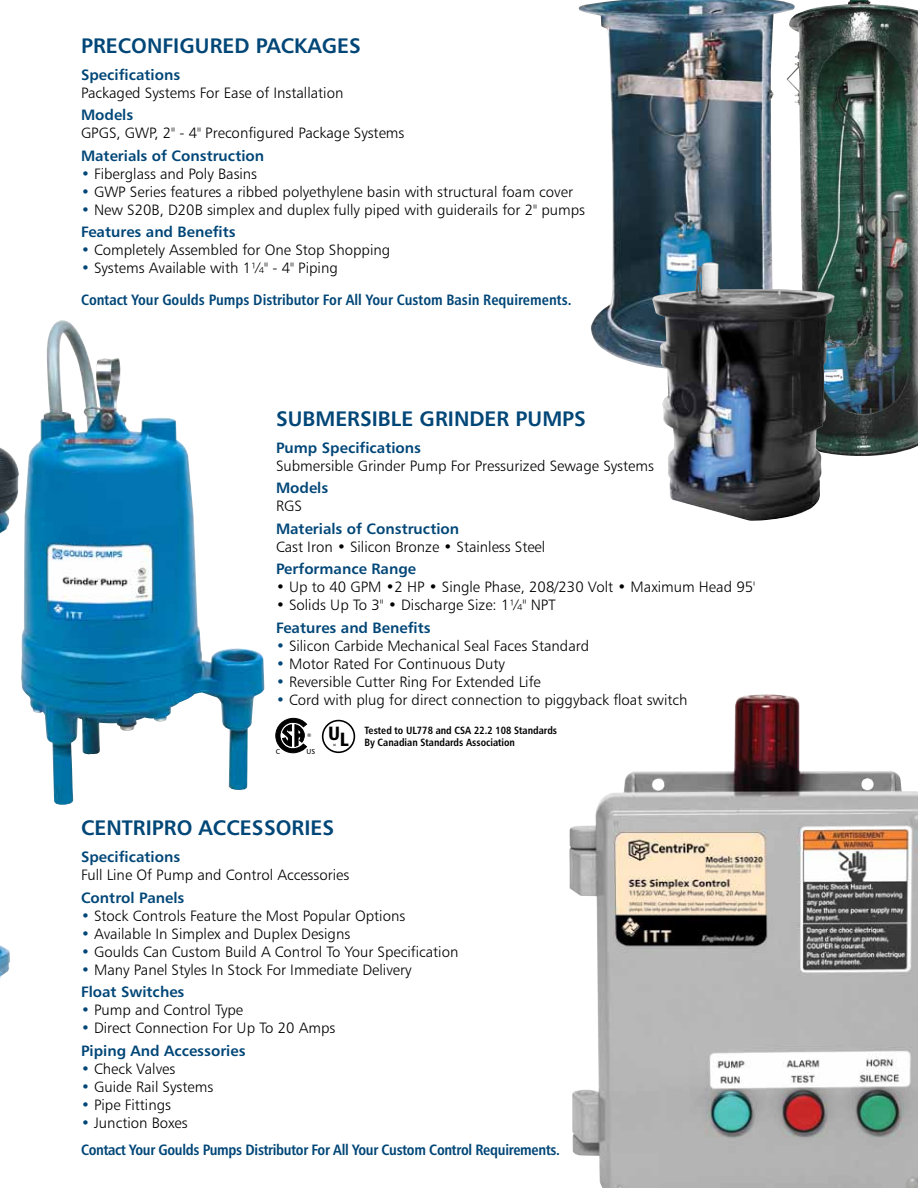
<style>
.page{position:relative;width:918px;height:1188px;background:#fff}
.page>*{position:absolute;margin:0;border:0;box-sizing:border-box;transform-origin:0 0}
.t1{font:21px "Humanist 777 BT Bold B";color:#004677}
.t2{font:19.2px "Humanist 777 BT Black Condensed B";color:#000}
.t3{font:15px "Humanist 777 BT Light B";color:#000}
.t4{font:15px "Humanist 777 BT Bold B";color:#004677}
.t5{font:15px "Humanist 777 BT Bold Condensed B";letter-spacing:-.02em;color:#004677}
.t6{font:15px "Humanist 777 BT Bold Condensed B";color:#004677}
.t7{font:10.5px/12.6px "Humanist 777 BT Bold Condensed B";color:#000}
.t8{font:7.2px "Humanist 777 BT Roman B";color:#000}
.t9{font:5.1px "Humanist 777 BT Roman B";color:#000}
.t10{font:4.8px "Humanist 777 BT Bold Condensed B";color:#000}
.s1{color:#004677}
</style>
<div class="page">
<div style="left:322px;top:720px;width:33px;height:33px;border:2px solid #000;border-radius:50%"></div>
<img style="left:0;top:945px;width:10px;height:34px">
<img style="left:21px;top:320px;width:243px;height:485px">
<img style="left:0;top:447px;width:19px;height:86px">
<img style="left:578px;top:0;width:208px;height:367px">
<img style="left:786px;top:0;width:132px;height:456px">
<img style="left:652px;top:262px;width:183px;height:259px">
<img style="left:569px;top:694px;width:349px;height:494px">
<svg style="left:276px;top:718px;width:31px;height:35px"></svg>
<h1 class="t1" style="left:81px;top:32px;width:255px">Preconfigured Packages</h1>
<p class="t4" style="left:81px;top:65px;width:101px">Specifications</p>
<p class="t3" style="left:81px;top:83px;width:264px">Packaged Systems For Ease of Installation</p>
<p class="t4" style="left:81px;top:106px;width:54px">Models</p>
<p class="t3" style="left:81px;top:124px;width:325px">GPGS, GWP, 2" - 4" Preconfigured Package Systems</p>
<p class="t4" style="left:81px;top:146px;width:185px">Materials of Construction</p>
<p class="t3" style="left:81px;top:164px;width:178px"><span class="s1">•</span> Fiberglass and Poly Basins</p>
<p class="t3" style="left:81px;top:182px;width:494px"><span class="s1">•</span> GWP Series features a ribbed polyethylene basin with structural foam cover</p>
<p class="t3" style="left:81px;top:200px;width:506px"><span class="s1">•</span> New S20B, D20B simplex and duplex fully piped with guiderails for 2" pumps</p>
<p class="t4" style="left:81px;top:223px;width:156px">Features and Benefits</p>
<p class="t3" style="left:81px;top:241px;width:311px"><span class="s1">•</span> Completely Assembled for One Stop Shopping</p>
<p class="t3" style="left:81px;top:259px;width:258px"><span class="s1">•</span> Systems Available with 1¼" - 4" Piping</p>
<p class="t6" style="left:81px;top:290px;width:492px">Contact Your Goulds Pumps Distributor For All Your Custom Basin Requirements.</p>
<h1 class="t1" style="left:276px;top:405px;width:298px">Submersible Grinder Pumps</h1>
<p class="t4" style="left:276px;top:438px;width:147px">Pump Specifications</p>
<p class="t3" style="left:276px;top:456px;width:379px">Submersible Grinder Pump For Pressurized Sewage Systems</p>
<p class="t4" style="left:276px;top:478px;width:54px">Models</p>
<p class="t3" style="left:276px;top:497px;width:27px">RGS</p>
<p class="t4" style="left:276px;top:519px;width:185px">Materials of Construction</p>
<p class="t3" style="left:276px;top:537px;width:271px">Cast Iron • Silicon Bronze • Stainless Steel</p>
<p class="t4" style="left:276px;top:559px;width:142px">Performance Range</p>
<p class="t3" style="left:276px;top:578px;width:481px">• Up to 40 GPM •2 HP • Single Phase, 208/230 Volt • Maximum Head 95'</p>
<p class="t3" style="left:276px;top:596px;width:281px">• Solids Up To 3" • Discharge Size: 1¼" NPT</p>
<p class="t4" style="left:276px;top:618px;width:156px">Features and Benefits</p>
<p class="t3" style="left:276px;top:636px;width:315px"><span class="s1">•</span> Silicon Carbide Mechanical Seal Faces Standard</p>
<p class="t3" style="left:276px;top:654px;width:230px"><span class="s1">•</span> Motor Rated For Continuous Duty</p>
<p class="t3" style="left:276px;top:672px;width:266px"><span class="s1">•</span> Reversible Cutter Ring For Extended Life</p>
<p class="t3" style="left:276px;top:690px;width:413px"><span class="s1">•</span> Cord with plug for direct connection to piggyback float switch</p>
<p class="t2" style="left:328px;top:721px;width:14px">U</p>
<p class="t10" style="left:333px;top:742px;width:4px">¤</p>
<p class="t2" style="left:340px;top:727px;width:10px">L</p>
<p class="t9" style="left:307px;top:732px;width:6px">®</p>
<p class="t7" style="left:364px;top:724px;width:194px">Tested to UL778 and CSA 22.2 108 Standards<br>By Canadian Standards Association</p>
<p class="t8" style="left:276px;top:747px;width:6px">C</p>
<p class="t8" style="left:307px;top:747px;width:10px">US</p>
<h1 class="t1" style="left:81px;top:815px;width:132px">CentriPro Access</h1>
<h1 class="t1" style="left:276px;top:815px;width:47px">ories</h1>
<p class="t4" style="left:81px;top:847px;width:101px">Specifications</p>
<p class="t3" style="left:81px;top:866px;width:270px">Full Line Of Pump and Control Accessories</p>
<p class="t4" style="left:81px;top:888px;width:105px">Control Panels</p>
<p class="t3" style="left:81px;top:906px;width:326px"><span class="s1">•</span> Stock Controls Feature the Most Popular Options</p>
<p class="t3" style="left:81px;top:924px;width:271px"><span class="s1">•</span> Available In Simplex and Duplex Designs</p>
<p class="t3" style="left:81px;top:942px;width:379px"><span class="s1">•</span> Goulds Can Custom Build A Control To Your Specification</p>
<p class="t3" style="left:81px;top:960px;width:332px"><span class="s1">•</span> Many Panel Styles In Stock For Immediate Delivery</p>
<p class="t4" style="left:81px;top:982px;width:105px">Float Switches</p>
<p class="t3" style="left:81px;top:1001px;width:164px"><span class="s1">•</span> Pump and Control Type</p>
<p class="t3" style="left:81px;top:1019px;width:256px"><span class="s1">•</span> Direct Connection For Up To 20 Amps</p>
<p class="t4" style="left:81px;top:1041px;width:166px">Piping And Accessories</p>
<p class="t3" style="left:81px;top:1059px;width:96px"><span class="s1">•</span> Check Valves</p>
<p class="t3" style="left:81px;top:1077px;width:134px"><span class="s1">•</span> Guide Rail Systems</p>
<p class="t3" style="left:81px;top:1095px;width:92px"><span class="s1">•</span> Pipe Fittings</p>
<p class="t3" style="left:81px;top:1113px;width:108px"><span class="s1">•</span> Junction Boxes</p>
<p class="t5" style="left:81px;top:1140px;width:481px">Contact Your Goulds Pumps Distributor For All Your Custom Control Requirements.</p>
</div>
